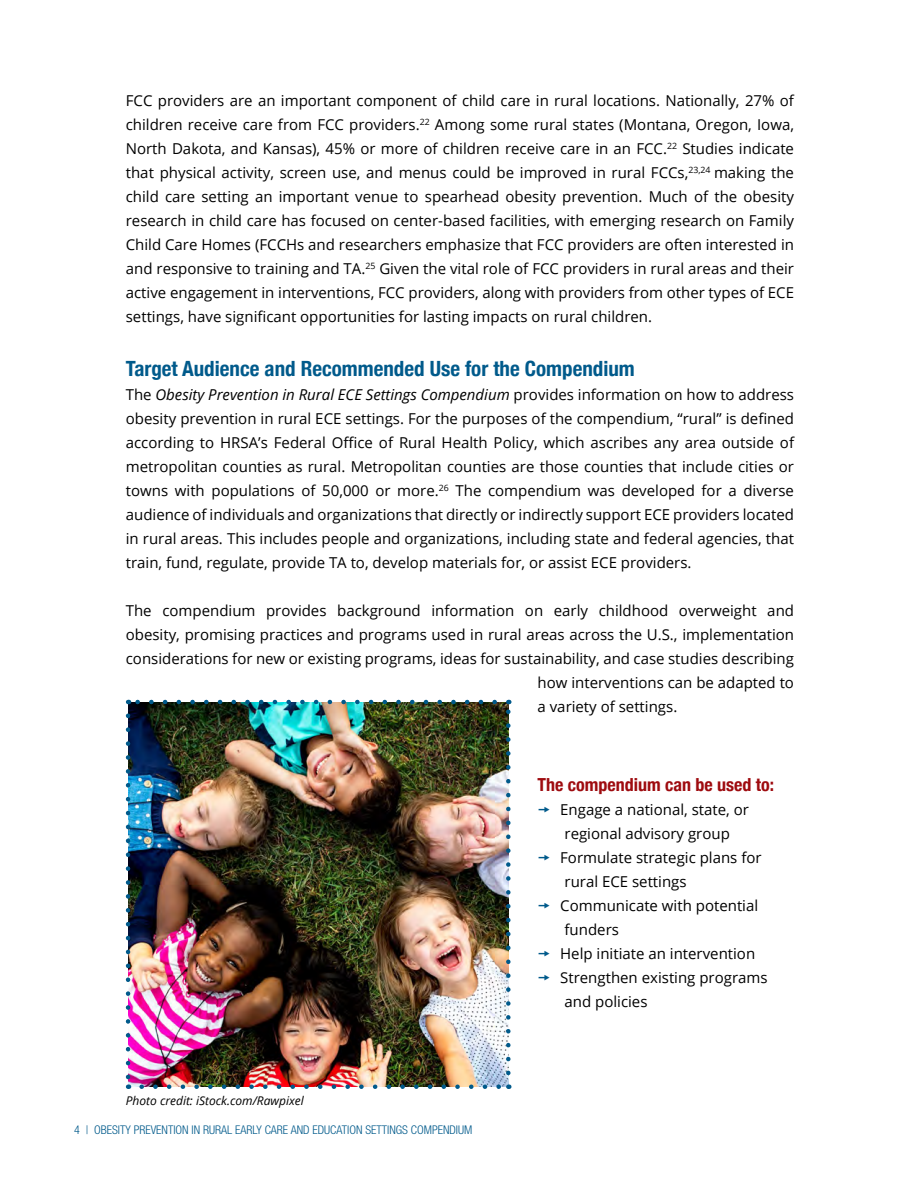
<style>
.page{position:relative;width:918px;height:1188px;background:#fff}
.page>*{position:absolute;margin:0;border:0;box-sizing:border-box;transform-origin:0 0}
.H2_-_Subsection_Blue{font:700 condensed 21px "Helvetica Neue";color:#005a8b}
.H3_-_Subsection_red{font:700 condensed 18px "Helvetica Neue";color:#9e0b0f}
.Body_Text_-_Black{font:15px/24px "Open Sans";color:#000}
.t1{font:300 condensed 12px "Helvetica Neue LT Std";color:#005a8b}
.Body_Text_-_Black-2{font:italic 12px "Open Sans";color:#000}
.s1{font-style:italic}
</style>
<div class="page">
<img style="left:128px;top:702px;width:380px;height:385px">
<img style="left:142px;top:1084px;width:360px;height:5px">
<svg style="left:135px;top:700px;width:360px;height:4px"></svg>
<svg style="left:126px;top:716px;width:4px;height:373px"></svg>
<img style="left:506px;top:700px;width:5px;height:373px">
<p class="Body_Text_-_Black" style="left:126px;top:88px;width:670px;text-align:justify">FCC providers are an important component of child care in rural locations. Nationally, 27% of children receive care from FCC providers.<sup>22</sup> Among some rural states (Montana, Oregon, Iowa, North Dakota, and Kansas), 45% or more of children receive care in an FCC.<sup>22</sup> Studies indicate that physical activity, screen use, and menus could be improved in rural FCCs,<sup>23,24</sup> making the child care setting an important venue to spearhead obesity prevention. Much of the obesity research in child care has focused on center-based facilities, with emerging research on Family Child Care Homes (FCCHs and researchers emphasize that FCC providers are often interested in and responsive to training and TA.<sup>25</sup> Given the vital role of FCC providers in rural areas and their active engagement in interventions, FCC providers, along with providers from other types of ECE settings, have significant opportunities for lasting impacts on rural children.</p>
<h2 class="H2_-_Subsection_Blue" style="left:126px;top:351px;width:511px">Target Audience and Recommended Use for the Compendium</h2>
<p class="Body_Text_-_Black" style="left:126px;top:382px;width:670px;text-align:justify">The <span class="s1">Obesity Prevention in Rural ECE Settings Compendium</span> provides information on how to address obesity prevention in rural ECE settings. For the purposes of the compendium, “rural” is defined according to HRSA’s Federal Office of Rural Health Policy, which ascribes any area outside of metropolitan counties as rural. Metropolitan counties are those counties that include cities or towns with populations of 50,000 or more.<sup>26</sup> The compendium was developed for a diverse audience of individuals and organizations that directly or indirectly support ECE providers located in rural areas. This includes people and organizations, including state and federal agencies, that train, fund, regulate, provide TA to, develop materials for, or assist ECE providers.</p>
<p class="Body_Text_-_Black" style="left:126px;top:598px;width:670px">The compendium provides background information on early childhood overweight and</p>
<p class="Body_Text_-_Black" style="left:126px;top:622px;width:670px">obesity, promising practices and programs used in rural areas across the U.S., implementation</p>
<p class="Body_Text_-_Black" style="left:126px;top:646px;width:670px">considerations for new or existing programs, ideas for sustainability, and case studies describing</p>
<p class="Body_Text_-_Black" style="left:538px;top:670px;width:258px">how interventions can be adapted to</p>
<p class="Body_Text_-_Black" style="left:538px;top:694px;width:141px">a variety of settings.</p>
<p class="Body_Text_-_Black-2" style="left:126px;top:1093px;width:179px">Photo credit: iStock.com/Rawpixel</p>
<p class="t1" style="left:74px;top:1123px;width:400px">4 | OBESITY PREVENTION IN RURAL EARLY CARE AND EDUCATION SETTINGS COMPENDIUM</p>
<h3 class="H3_-_Subsection_red" style="left:538px;top:769px;width:238px">The compendium can be used to:</h3>
<p class="Body_Text_-_Black" style="left:560px;top:797px;width:190px">Engage a national, state, or regional advisory group</p>
<p class="Body_Text_-_Black" style="left:560px;top:845px;width:203px">Formulate strategic plans for rural ECE settings</p>
<p class="Body_Text_-_Black" style="left:560px;top:893px;width:199px">Communicate with potential funders</p>
<p class="Body_Text_-_Black" style="left:560px;top:941px;width:196px">Help initiate an intervention</p>
<p class="Body_Text_-_Black" style="left:560px;top:965px;width:209px">Strengthen existing programs and policies</p>
</div>
